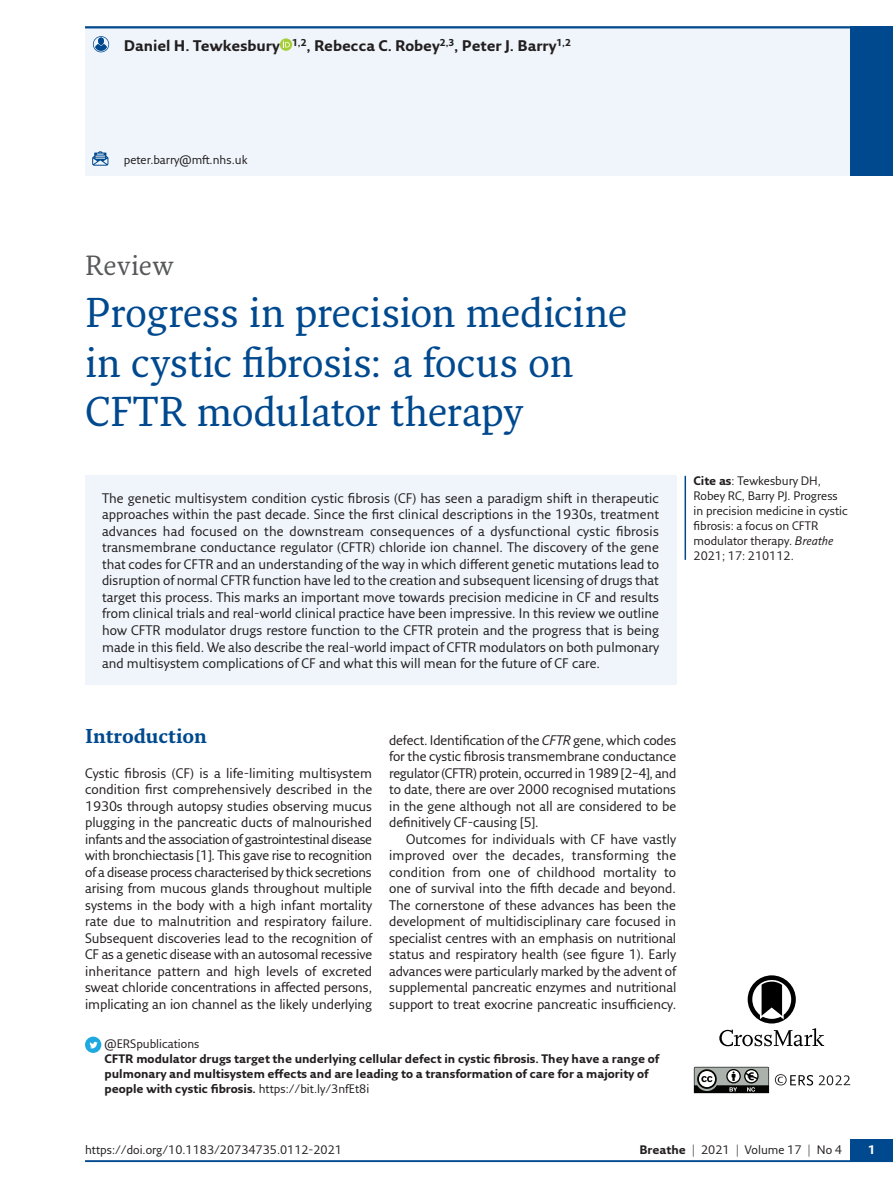
<style>
.page{position:relative;width:893px;height:1191px;background:#fff}
.page>*{position:absolute;margin:0;border:0;box-sizing:border-box;transform-origin:0 0}
.t1{font:40.5px/49.5px "Fresco Std";letter-spacing:-.005em;color:#01498e}
.t2{font:27px "Fresco Pro";letter-spacing:.025em;color:#57585a}
.t3{font:700 19.5px "Fresco Std";color:#01498e}
.t4{font:700 15px "Fresco Sans Pro";color:#231f20}
.t5{font:13.5px/16.5px "Fresco Sans Pro";letter-spacing:-.005em;color:#231f20;text-align:justify}
.t6{font:12px/15px "Fresco Sans Pro";color:#231f20}
.t7{font:700 12px/15px "Fresco Sans Pro";color:#231f20}
.t8{font:700 12px "Fresco Sans Pro";color:#fff}
.s1{font-weight:700}
.s2{font-style:italic}
.s3{font-weight:400}
</style>
<div class="page">
<svg style="left:694px;top:1066px;width:75px;height:27px;background:#767a76"></svg>
<svg style="left:775px;top:1074px;width:38px;height:11px"></svg>
<svg style="left:819px;top:1075px;width:31px;height:10px"></svg>
<hr style="left:85px;top:1160px;width:808px;height:2px;background:#01498e">
<div style="left:850px;top:1138px;width:43px;height:23px;background:#01498e"></div>
<div style="left:85px;top:26px;width:808px;height:149px;background:#eff5fb"></div>
<div style="left:850px;top:26px;width:43px;height:149px;background:#01498e"></div>
<svg style="left:93px;top:36px;width:16px;height:16px"></svg>
<svg style="left:85px;top:1036px;width:16px;height:17px"></svg>
<svg style="left:89px;top:1041px;width:9px;height:7px"></svg>
<hr style="left:85px;top:26px;width:808px;height:2px;background:#01498e">
<svg style="left:92px;top:151px;width:16px;height:15px"></svg>
<svg style="left:719px;top:975px;width:105px;height:71px"></svg>
<div style="left:85px;top:476px;width:591px;height:209px;background:#eff5fb"></div>
<hr style="left:684px;top:476px;width:2px;height:84px;background:#01498e">
<svg style="left:280px;top:38px;width:12px;height:13px"></svg>
<svg style="left:283px;top:41px;width:7px;height:6px"></svg>
<p class="t4" style="left:124px;top:36px;width:448px">Daniel H. Tewkesbury <sup>1,2</sup>, Rebecca C. Robey<sup>2,3</sup>, Peter J. Barry<sup>1,2</sup></p>
<p class="t6" style="left:124px;top:152px;width:125px">peter.barry@mft.nhs.uk</p>
<h2 class="t2" style="left:85px;top:248px;width:90px">Review</h2>
<h1 class="t1" style="left:85px;top:287px;width:544px">Progress in precision medicine in cystic fibrosis: a focus on<br>CFTR modulator therapy</h1>
<p class="t5" style="left:102px;top:489px;width:559px">The genetic multisystem condition cystic fibrosis (CF) has seen a paradigm shift in therapeutic approaches within the past decade. Since the first clinical descriptions in the 1930s, treatment advances had focused on the downstream consequences of a dysfunctional cystic fibrosis transmembrane conductance regulator (CFTR) chloride ion channel. The discovery of the gene that codes for CFTR and an understanding of the way in which different genetic mutations lead to disruption of normal CFTR function have led to the creation and subsequent licensing of drugs that target this process. This marks an important move towards precision medicine in CF and results from clinical trials and real-world clinical practice have been impressive. In this review we outline how CFTR modulator drugs restore function to the CFTR protein and the progress that is being made in this field. We also describe the real-world impact of CFTR modulators on both pulmonary and multisystem complications of CF and what this will mean for the future of CF care.</p>
<p class="t6" style="left:693px;top:473px;width:156px"><span class="s1">Cite as</span>: Tewkesbury DH,<br>Robey RC, Barry PJ. Progress in precision medicine in cystic fibrosis: a focus on CFTR modulator therapy. <span class="s2">Breathe<br></span>2021; 17: 210112.</p>
<h3 class="t3" style="left:85px;top:724px;width:123px">Introduction</h3>
<p class="t5" style="left:85px;top:764px;width:289px">Cystic fibrosis (CF) is a life-limiting multisystem condition first comprehensively described in the 1930s through autopsy studies observing mucus plugging in the pancreatic ducts of malnourished infants and the association of gastrointestinal disease with bronchiectasis [1]. This gave rise to recognition of a disease process characterised by thick secretions arising from mucous glands throughout multiple systems in the body with a high infant mortality rate due to malnutrition and respiratory failure.<br>Subsequent discoveries lead to the recognition of CF as a genetic disease with an autosomal recessive inheritance pattern and high levels of excreted sweat chloride concentrations in affected persons, implicating an ion channel as the likely underlying</p>
<p class="t5" style="left:389px;top:731px;width:289px">defect. Identification of the <span class="s2">CFTR</span> gene, which codes for the cystic fibrosis transmembrane conductance regulator (CFTR) protein, occurred in 1989 [2–4], and to date, there are over 2000 recognised mutations in the gene although not all are considered to be definitively CF-causing [5].</p>
<p class="t5" style="left:389px;top:830px;width:289px;text-indent:17px">Outcomes for individuals with CF have vastly improved over the decades, transforming the condition from one of childhood mortality to one of survival into the fifth decade and beyond.<br>The cornerstone of these advances has been the development of multidisciplinary care focused in specialist centres with an emphasis on nutritional status and respiratory health (see figure 1). Early advances were particularly marked by the advent of supplemental pancreatic enzymes and nutritional support to treat exocrine pancreatic insufficiency.</p>
<p class="t6" style="left:105px;top:1036px;width:96px">@ERSpublications</p>
<p class="t7" style="left:105px;top:1051px;width:556px">CFTR modulator drugs target the underlying cellular defect in cystic fibrosis. They have a range of pulmonary and multisystem effects and are leading to a transformation of care for a majority of people with cystic fibrosis. <span class="s3">https://bit.ly/3nfEt8i</span></p>
<p class="t6" style="left:85px;top:1142px;width:258px">https://doi.org/10.1183/20734735.0112-2021</p>
<p class="t6" style="left:639px;top:1142px;width:204px"><span class="s1">Breathe</span> | 2021 | Volume 17 | No 4</p>
<p class="t8" style="left:868px;top:1142px;width:9px">1</p>
</div>
